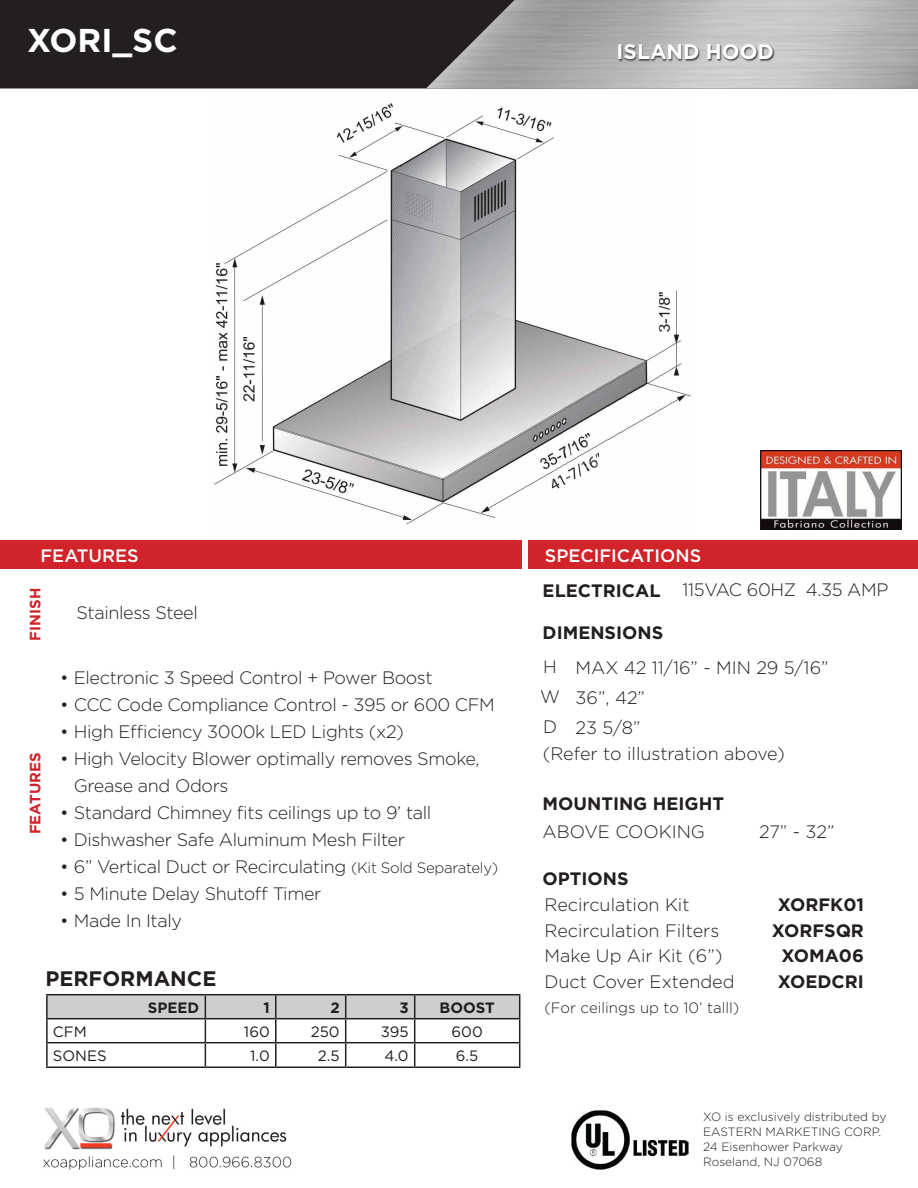
<style>
.page{position:relative;width:918px;height:1188px;background:#fff}
.page>*{position:absolute;margin:0;border:0;box-sizing:border-box;transform-origin:0 0}
.t1{font:700 33px "Gotham";color:#fff}
.t2{font:700 21px "Gotham";color:#231f20}
.t3{font:700 21px "Gotham";color:#fff}
.t4{font:300 18px/27px "Gotham";letter-spacing:-.02em;color:#231f20}
.t5{font:300 18px "Gotham";color:#231f20}
.t6{font:700 18px "Gotham";color:#231f20}
.t7{font:500 18px "Gotham";color:#fff}
.t8{font:15px "Gotham";color:#231f20}
.t9{font:300 15px "Gotham";color:#231f20}
.t10{font:700 15px "Gotham";color:#d1232a}
.t11{font:700 15px "Gotham";color:#231f20}
.t12{font:300 12px/15px "Gotham";color:#231f20}
.s1{font-size:15px}
</style>
<div class="page">
<div style="left:0;top:0;width:426px;height:88px;background:#231f20"></div>
<img style="left:426px;top:0;width:492px;height:88px">
<div style="left:618px;top:44px;width:158px;height:18px;background:#231f20;opacity:.75"></div>
<img style="left:213px;top:103px;width:479px;height:421px">
<img style="left:760px;top:451px;width:142px;height:79px">
<img style="left:43px;top:1107px;width:249px;height:63px">
<img style="left:572px;top:1110px;width:117px;height:59px">
<div style="left:0;top:540px;width:522px;height:29px;background:#d1232a"></div>
<div style="left:528px;top:540px;width:390px;height:29px;background:#d1232a"></div>
<hr style="left:46px;top:994px;width:159px;height:1px;background:#231f20">
<hr style="left:46px;top:995px;width:2px;height:23px;background:#231f20">
<hr style="left:205px;top:994px;width:71px;height:1px;background:#231f20">
<hr style="left:276px;top:994px;width:70px;height:1px;background:#231f20">
<hr style="left:346px;top:994px;width:69px;height:1px;background:#231f20">
<hr style="left:415px;top:994px;width:105px;height:1px;background:#231f20">
<hr style="left:46px;top:1018px;width:159px;height:1px;background:#231f20">
<hr style="left:46px;top:1019px;width:2px;height:23px;background:#231f20">
<hr style="left:46px;top:1042px;width:159px;height:1px;background:#231f20">
<hr style="left:46px;top:1043px;width:2px;height:23px;background:#231f20">
<svg style="left:47px;top:995px;width:473px;height:71px"></svg>
<hr style="left:46px;top:1066px;width:159px;height:2px;background:#231f20">
<hr style="left:205px;top:1066px;width:71px;height:2px;background:#231f20">
<hr style="left:276px;top:1066px;width:70px;height:2px;background:#231f20">
<hr style="left:346px;top:1066px;width:69px;height:2px;background:#231f20">
<hr style="left:415px;top:1066px;width:105px;height:2px;background:#231f20">
<p class="t1" style="left:27px;top:18px;width:152px">XORI_SC</p>
<p class="t3" style="left:617px;top:38px;width:159px">ISLAND HOOD</p>
<p class="t7" style="left:40px;top:543px;width:100px">FEATURES</p>
<p class="t7" style="left:545px;top:543px;width:158px">SPECIFICATIONS</p>
<p class="t10" style="left:25px;top:641px;width:54px;rotate:-90deg">FINISH</p>
<p class="t10" style="left:25px;top:834px;width:83px;rotate:-90deg">FEATURES</p>
<p class="t4" style="left:76px;top:599px;width:123px">Stainless Steel</p>
<p class="t4" style="left:60px;top:664px;width:374px">• Electronic 3 Speed Control + Power Boost</p>
<p class="t4" style="left:60px;top:691px;width:436px">• CCC Code Compliance Control - 395 or 600 CFM</p>
<p class="t4" style="left:60px;top:718px;width:345px">• High Efficiency 3000k LED Lights (x2)</p>
<p class="t4" style="left:74px;top:745px;width:407px;text-indent:-14px">• High Velocity Blower optimally removes Smoke,<br>Grease and Odors</p>
<p class="t4" style="left:60px;top:799px;width:373px">• Standard Chimney fits ceilings up to 9’ tall</p>
<p class="t4" style="left:60px;top:826px;width:346px">• Dishwasher Safe Aluminum Mesh Filter</p>
<p class="t4" style="left:60px;top:853px;width:440px">• 6” Vertical Duct or Recirculating <span class="s1">(Kit Sold Separately)</span></p>
<p class="t4" style="left:60px;top:880px;width:263px">• 5 Minute Delay Shutoff Timer</p>
<p class="t4" style="left:60px;top:907px;width:123px">• Made In Italy</p>
<p class="t2" style="left:45px;top:964px;width:173px">PERFORMANCE</p>
<p class="t6" style="left:543px;top:579px;width:119px">ELECTRICAL</p>
<p class="t6" style="left:543px;top:621px;width:122px">DIMENSIONS</p>
<p class="t4" style="left:682px;top:576px;width:207px">115VAC 60HZ 4.35 AMP</p>
<p class="t4" style="left:543px;top:652px;width:15px">H</p>
<p class="t4" style="left:540px;top:682px;width:21px">W</p>
<p class="t4" style="left:543px;top:712px;width:16px">D</p>
<p class="t5" style="left:576px;top:656px;width:254px">MAX 42 11/16” - MIN 29 5/16”</p>
<p class="t4" style="left:576px;top:683px;width:71px">36”, 42”</p>
<p class="t4" style="left:576px;top:713px;width:66px">23 5/8”</p>
<p class="t5" style="left:543px;top:742px;width:244px">(Refer to illustration above)</p>
<p class="t6" style="left:543px;top:792px;width:183px">MOUNTING HEIGHT</p>
<p class="t5" style="left:543px;top:820px;width:164px">ABOVE COOKING</p>
<p class="t4" style="left:759px;top:817px;width:77px">27” - 32”</p>
<p class="t6" style="left:543px;top:867px;width:88px">OPTIONS</p>
<p class="t5" style="left:544px;top:894px;width:147px">Recirculation Kit</p>
<p class="t5" style="left:544px;top:919px;width:176px">Recirculation Filters</p>
<p class="t5" style="left:544px;top:945px;width:180px">Make Up Air Kit (6”)</p>
<p class="t5" style="left:544px;top:970px;width:192px">Duct Cover Extended</p>
<p class="t6" style="left:778px;top:893px;width:88px">XORFK01</p>
<p class="t6" style="left:772px;top:919px;width:94px">XORFSQR</p>
<p class="t6" style="left:782px;top:944px;width:84px">XOMA06</p>
<p class="t6" style="left:778px;top:970px;width:88px">XOEDCRI</p>
<p class="t11" style="left:148px;top:997px;width:53px">SPEED</p>
<p class="t11" style="left:263px;top:997px;width:8px">1</p>
<p class="t11" style="left:330px;top:997px;width:11px">2</p>
<p class="t11" style="left:399px;top:997px;width:11px">3</p>
<p class="t11" style="left:440px;top:997px;width:57px">BOOST</p>
<p class="t9" style="left:544px;top:999px;width:196px">(For ceilings up to 10’ talll)</p>
<p class="t8" style="left:53px;top:1022px;width:35px">CFM</p>
<p class="t8" style="left:244px;top:1022px;width:27px">160</p>
<p class="t8" style="left:311px;top:1022px;width:30px">250</p>
<p class="t8" style="left:381px;top:1022px;width:29px">395</p>
<p class="t8" style="left:452px;top:1022px;width:33px">600</p>
<p class="t8" style="left:53px;top:1046px;width:55px">SONES</p>
<p class="t8" style="left:250px;top:1046px;width:21px">1.0</p>
<p class="t8" style="left:318px;top:1046px;width:23px">2.5</p>
<p class="t8" style="left:385px;top:1046px;width:26px">4.0</p>
<p class="t8" style="left:456px;top:1046px;width:24px">6.5</p>
<p class="t12" style="left:703px;top:1109px;width:185px">XO is exclusively distributed by<br>EASTERN MARKETING CORP.</p>
<p class="t12" style="left:703px;top:1139px;width:141px">24 Eisenhower Parkway</p>
<p class="t12" style="left:703px;top:1154px;width:121px">Roseland, NJ 07068</p>
</div>
